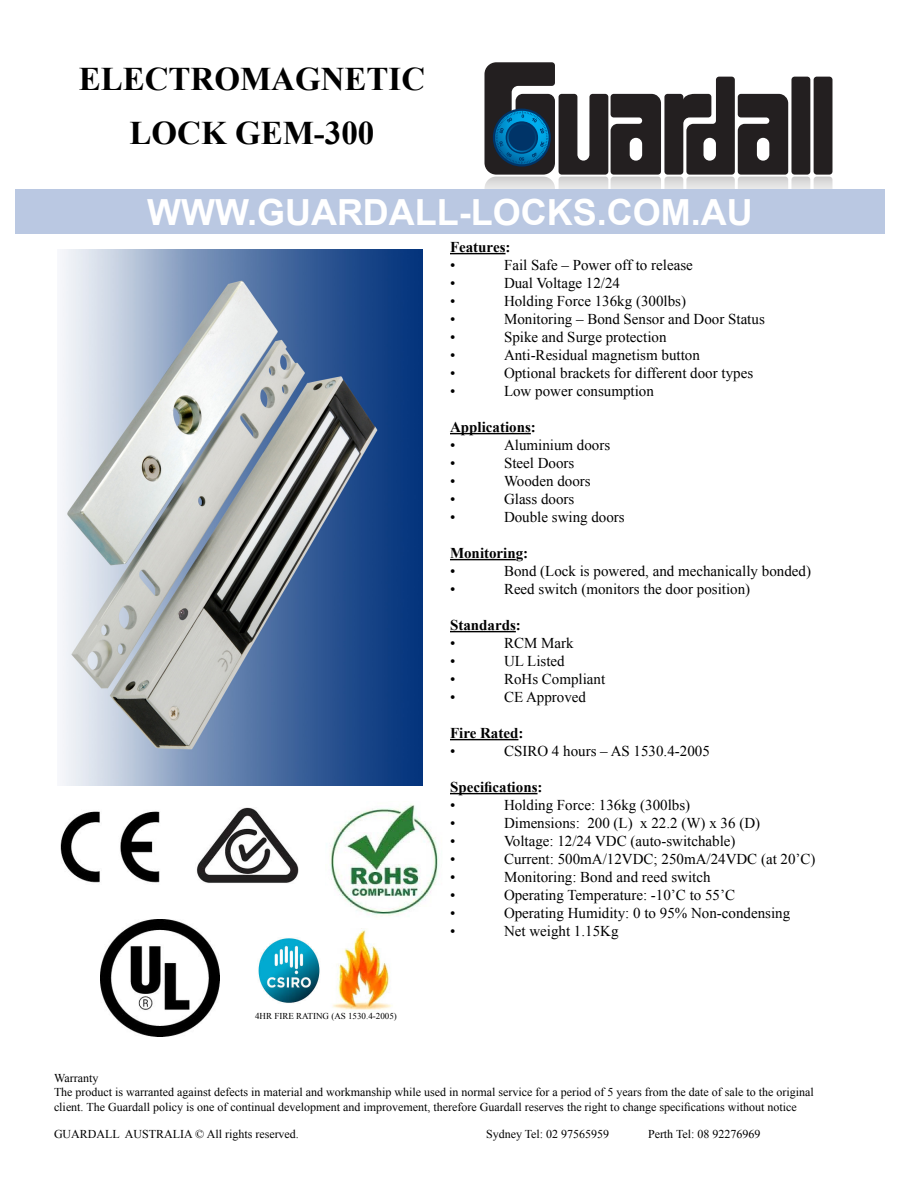
<style>
.page{position:relative;width:900px;height:1200px;background:#fff}
.page>*{position:absolute;margin:0;border:0;box-sizing:border-box;transform-origin:0 0}
.t1{font:700 36px "Arial";color:#fff}
.t2{font:700 33px/54px "Times New Roman";color:#000;text-align:center}
.t3{font:15px "Times New Roman";color:#000}
.t4{font:700 15px "Times New Roman";color:#000}
.t5{font:12px/14.4px "Times New Roman";color:#000}
.t6{font:9px "Times New Roman";color:#000}
</style>
<div class="page">
<div style="left:15px;top:189px;width:870px;height:45px;background:#bac8e2"></div>
<img style="left:60px;top:811px;width:100px;height:72px">
<img style="left:330px;top:804px;width:109px;height:112px">
<img style="left:100px;top:920px;width:120px;height:116px">
<img style="left:332px;top:928px;width:61px;height:82px">
<img style="left:258px;top:938px;width:62px;height:65px">
<img style="left:196px;top:807px;width:102px;height:76px">
<svg style="left:484px;top:62px;width:348px;height:127px"></svg>
<hr style="left:450px;top:253px;width:56px;height:1px;background:#000">
<hr style="left:450px;top:433px;width:81px;height:1px;background:#000">
<hr style="left:450px;top:559px;width:66px;height:1px;background:#000">
<hr style="left:450px;top:631px;width:66px;height:1px;background:#000">
<hr style="left:450px;top:739px;width:68px;height:1px;background:#000">
<hr style="left:450px;top:793px;width:88px;height:1px;background:#000">
<img style="left:61px;top:249px;width:362px;height:537px">
<p class="t2" style="left:79px;top:51px;width:348px">ELECTROMAGNETIC<br>LOCK GEM-300</p>
<p class="t1" style="left:147px;top:188px;width:607px">WWW.GUARDALL-LOCKS.COM.AU</p>
<p class="t6" style="left:255px;top:1010px;width:143px">4HR FIRE RATING (AS 1530.4-2005)</p>
<p class="t4" style="left:450px;top:237px;width:62px">Features:</p>
<p class="t3" style="left:450px;top:255px;width:7px">•</p>
<p class="t3" style="left:504px;top:255px;width:190px">Fail Safe – Power off to release</p>
<p class="t3" style="left:450px;top:273px;width:7px">•</p>
<p class="t3" style="left:504px;top:273px;width:118px">Dual Voltage 12/24</p>
<p class="t3" style="left:450px;top:291px;width:7px">•</p>
<p class="t3" style="left:504px;top:291px;width:184px">Holding Force 136kg (300lbs)</p>
<p class="t3" style="left:450px;top:309px;width:7px">•</p>
<p class="t3" style="left:504px;top:309px;width:262px">Monitoring – Bond Sensor and Door Status</p>
<p class="t3" style="left:450px;top:327px;width:7px">•</p>
<p class="t3" style="left:504px;top:327px;width:164px">Spike and Surge protection</p>
<p class="t3" style="left:450px;top:345px;width:7px">•</p>
<p class="t3" style="left:504px;top:345px;width:197px">Anti-Residual magnetism button</p>
<p class="t3" style="left:450px;top:363px;width:7px">•</p>
<p class="t3" style="left:504px;top:363px;width:251px">Optional brackets for different door types</p>
<p class="t3" style="left:450px;top:381px;width:7px">•</p>
<p class="t3" style="left:504px;top:381px;width:151px">Low power consumption</p>
<p class="t4" style="left:450px;top:417px;width:87px">Applications:</p>
<p class="t3" style="left:450px;top:435px;width:7px">•</p>
<p class="t3" style="left:504px;top:435px;width:108px">Aluminium doors</p>
<p class="t3" style="left:450px;top:453px;width:7px">•</p>
<p class="t3" style="left:504px;top:453px;width:72px">Steel Doors</p>
<p class="t3" style="left:450px;top:471px;width:7px">•</p>
<p class="t3" style="left:504px;top:471px;width:88px">Wooden doors</p>
<p class="t3" style="left:450px;top:489px;width:7px">•</p>
<p class="t3" style="left:504px;top:489px;width:72px">Glass doors</p>
<p class="t3" style="left:450px;top:507px;width:7px">•</p>
<p class="t3" style="left:504px;top:507px;width:122px">Double swing doors</p>
<p class="t4" style="left:450px;top:543px;width:80px">Monitoring:</p>
<p class="t3" style="left:450px;top:561px;width:7px">•</p>
<p class="t3" style="left:504px;top:561px;width:309px">Bond (Lock is powered, and mechanically bonded)</p>
<p class="t3" style="left:450px;top:579px;width:7px">•</p>
<p class="t3" style="left:504px;top:579px;width:248px">Reed switch (monitors the door position)</p>
<p class="t4" style="left:450px;top:615px;width:72px">Standards:</p>
<p class="t3" style="left:450px;top:633px;width:7px">•</p>
<p class="t3" style="left:504px;top:633px;width:71px">RCM Mark</p>
<p class="t3" style="left:450px;top:651px;width:7px">•</p>
<p class="t3" style="left:504px;top:651px;width:62px">UL Listed</p>
<p class="t3" style="left:450px;top:669px;width:7px">•</p>
<p class="t3" style="left:504px;top:669px;width:103px">RoHs Compliant</p>
<p class="t3" style="left:450px;top:687px;width:7px">•</p>
<p class="t3" style="left:504px;top:687px;width:84px">CE Approved</p>
<p class="t4" style="left:450px;top:723px;width:75px">Fire Rated:</p>
<p class="t3" style="left:450px;top:741px;width:7px">•</p>
<p class="t3" style="left:504px;top:741px;width:207px">CSIRO 4 hours – AS 1530.4-2005</p>
<p class="t4" style="left:450px;top:777px;width:94px">Specifications:</p>
<p class="t3" style="left:450px;top:795px;width:7px">•</p>
<p class="t3" style="left:504px;top:795px;width:188px">Holding Force: 136kg (300lbs)</p>
<p class="t3" style="left:450px;top:813px;width:7px">•</p>
<p class="t3" style="left:504px;top:813px;width:258px">Dimensions: 200 (L) x 22.2 (W) x 36 (D)</p>
<p class="t3" style="left:450px;top:831px;width:7px">•</p>
<p class="t3" style="left:504px;top:831px;width:233px">Voltage: 12/24 VDC (auto-switchable)</p>
<p class="t3" style="left:450px;top:849px;width:7px">•</p>
<p class="t3" style="left:504px;top:849px;width:313px">Current: 500mA/12VDC; 250mA/24VDC (at 20’C)</p>
<p class="t3" style="left:450px;top:867px;width:7px">•</p>
<p class="t3" style="left:504px;top:867px;width:208px">Monitoring: Bond and reed switch</p>
<p class="t3" style="left:450px;top:885px;width:7px">•</p>
<p class="t3" style="left:504px;top:885px;width:233px">Operating Temperature: -10’C to 55’C</p>
<p class="t3" style="left:450px;top:903px;width:7px">•</p>
<p class="t3" style="left:504px;top:903px;width:288px">Operating Humidity: 0 to 95% Non-condensing</p>
<p class="t3" style="left:450px;top:921px;width:7px">•</p>
<p class="t3" style="left:504px;top:921px;width:116px">Net weight 1.15Kg</p>
<p class="t5" style="left:54px;top:1070px;width:46px">Warranty</p>
<p class="t5" style="left:54px;top:1085px;width:761px">The product is warranted against defects in material and workmanship while used in normal service for a period of 5 years from the date of sale to the original client. The Guardall policy is one of continual development and improvement, therefore Guardall reserves the right to change specifications without notice</p>
<p class="t5" style="left:54px;top:1127px;width:246px">GUARDALL AUSTRALIA © All rights reserved.</p>
<p class="t5" style="left:486px;top:1127px;width:125px">Sydney Tel: 02 97565959</p>
<p class="t5" style="left:648px;top:1127px;width:114px">Perth Tel: 08 92276969</p>
</div>
